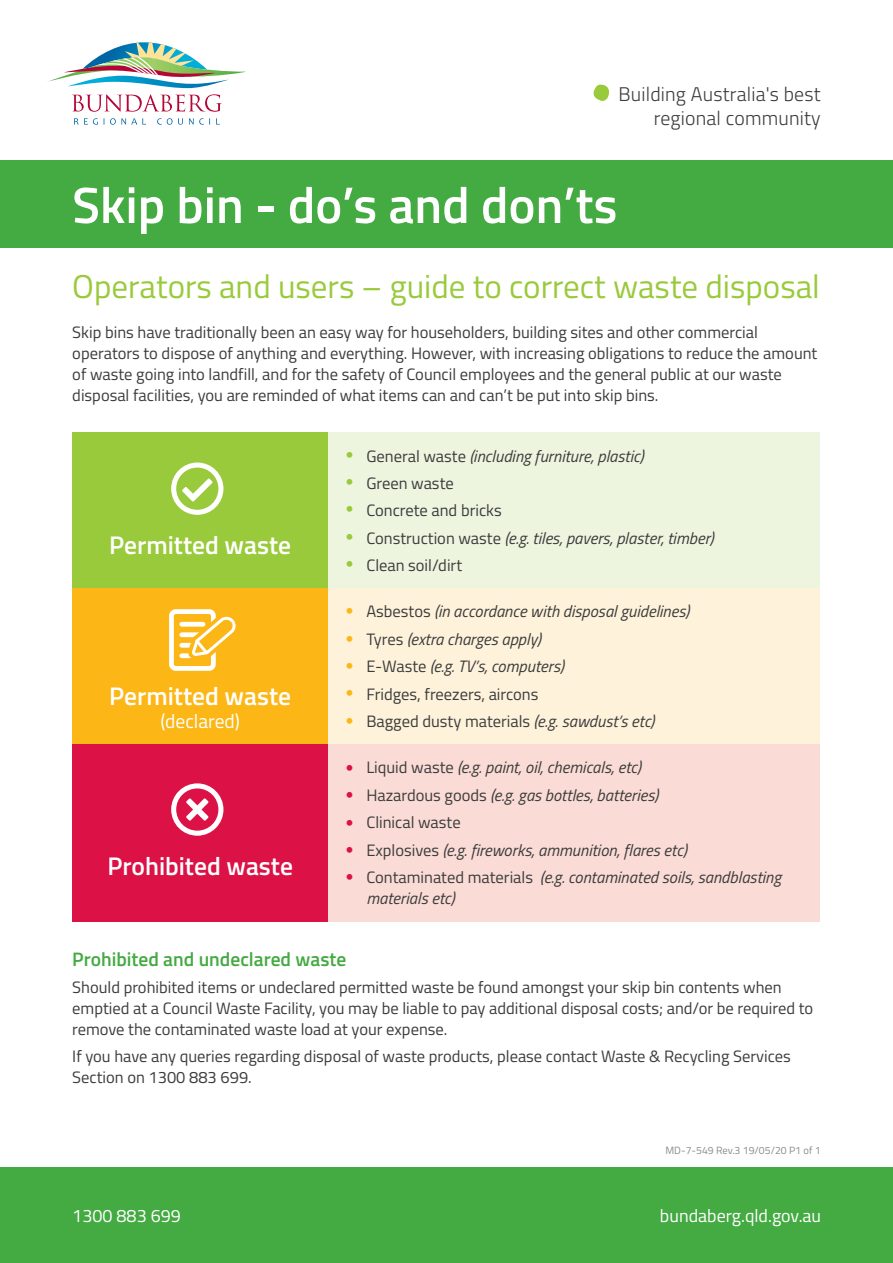
<style>
.page{position:relative;width:893px;height:1263px;background:#fff}
.page>*{position:absolute;margin:0;border:0;box-sizing:border-box;transform-origin:0 0}
.t1{font:600 51px "Titillium";color:#fff}
.t2{font:33px "Titillium";color:#99ca3b}
.t3{font:600 25.5px "Titillium";color:#fff}
.t4{font:300 19.8px/23.7px "Titillium";letter-spacing:.01em;color:#3b3c3d;text-align:right}
.t5{font:600 19.5px "Titillium";color:#44aa42}
.t6{font:19.5px "Titillium";color:#fff}
.t7{font:18px "Titillium";color:#fff}
.t8{font:16.5px/21px "Titillium";color:#3b3c3d}
.t9{font:italic 16.5px/27.5px "Titillium";color:#3b3c3d}
.t10{font:10.5px "Titillium";color:#8a8b8c}
.s1{font-style:italic}
.s2{font-style:normal}
</style>
<div class="page">
<svg style="left:72px;top:94px;width:150px;height:18px"></svg>
<svg style="left:74px;top:118px;width:24px;height:7px"></svg>
<svg style="left:104px;top:118px;width:42px;height:7px"></svg>
<svg style="left:157px;top:118px;width:26px;height:7px"></svg>
<svg style="left:189px;top:118px;width:21px;height:7px"></svg>
<svg style="left:216px;top:118px;width:4px;height:7px"></svg>
<svg style="left:47px;top:42px;width:198px;height:46px"></svg>
<svg style="left:593px;top:84px;width:17px;height:17px"></svg>
<div style="left:0;top:160px;width:893px;height:87px;background:#44aa42"></div>
<div style="left:0;top:1167px;width:893px;height:96px;background:#44aa42"></div>
<div style="left:72px;top:432px;width:256px;height:156px;background:#99ca3b"></div>
<div style="left:328px;top:432px;width:491px;height:156px;background:#edf5df"></div>
<div style="left:72px;top:588px;width:256px;height:156px;background:#fcb615"></div>
<div style="left:328px;top:588px;width:491px;height:156px;background:#fef2da"></div>
<div style="left:72px;top:744px;width:256px;height:178px;background:#dc1145"></div>
<div style="left:328px;top:744px;width:491px;height:178px;background:#fadbd5"></div>
<svg style="left:171px;top:462px;width:52px;height:53px"></svg>
<svg style="left:171px;top:783px;width:52px;height:53px"></svg>
<div style="left:169px;top:609px;width:47px;height:62px;border:5px solid #fff;border-radius:4px"></div>
<svg style="left:180px;top:609px;width:56px;height:57px"></svg>
<p class="t4" style="left:618px;top:81px;width:204px">Building Australia's best regional community</p>
<h1 class="t1" style="left:72px;top:167px;width:547px">Skip bin - do’s and don’ts</h1>
<h2 class="t2" style="left:72px;top:263px;width:749px">Operators and users – guide to correct waste disposal</h2>
<p class="t8" style="left:72px;top:321px;width:747px">Skip bins have traditionally been an easy way for householders, building sites and other commercial operators to dispose of anything and everything. However, with increasing obligations to reduce the amount of waste going into landfill, and for the safety of Council employees and the general public at our waste disposal facilities, you are reminded of what items can and can’t be put into skip bins.</p>
<h3 class="t3" style="left:109px;top:526px;width:183px">Permitted waste</h3>
<h3 class="t3" style="left:109px;top:677px;width:183px">Permitted waste</h3>
<p class="t6" style="left:160px;top:707px;width:81px">(declared)</p>
<h3 class="t3" style="left:107px;top:847px;width:187px">Prohibited waste</h3>
<p class="t8" style="left:366px;top:441px;width:349px;line-height:27.5px">General waste <span class="s1">(including furniture, plastic)<br></span>Green waste<br>Concrete and bricks<br>Construction waste <span class="s1">(e.g. tiles, pavers, plaster, timber)<br></span>Clean soil/dirt</p>
<p class="t9" style="left:366px;top:597px;width:324px"><span class="s2">Asbestos</span> (in accordance with disposal guidelines)<br><span class="s2">Tyres</span> (extra charges apply)<br><span class="s2">E-Waste</span> (e.g. TV’s, computers)<br><span class="s2">Fridges, freezers, aircons<br>Bagged dusty materials</span> (e.g. sawdust’s etc)</p>
<p class="t9" style="left:366px;top:753px;width:416px"><span class="s2">Liquid waste</span> (e.g. paint, oil, chemicals, etc)<br><span class="s2">Hazardous goods</span> (e.g. gas bottles, batteries)<br><span class="s2">Clinical waste<br>Explosives</span> (e.g. fireworks, ammunition, flares etc)<br><span class="s2">Contaminated materials</span> (e.g. contaminated soils, sandblasting</p>
<p class="t9" style="left:366px;top:883px;width:90px">materials etc)</p>
<p class="t5" style="left:72px;top:944px;width:276px">Prohibited and undeclared waste</p>
<p class="t8" style="left:72px;top:976px;width:742px">Should prohibited items or undeclared permitted waste be found amongst your skip bin contents when emptied at a Council Waste Facility, you may be liable to pay additional disposal costs; and/or be required to remove the contaminated waste load at your expense.</p>
<p class="t8" style="left:72px;top:1045px;width:720px">If you have any queries regarding disposal of waste products, please contact Waste &amp; Recycling Services<br>Section on 1300 883 699.</p>
<p class="t10" style="left:665px;top:1143px;width:157px">MD-7-549 Rev.3 19/05/20 P1 of 1</p>
<p class="t7" style="left:72px;top:1202px;width:110px">1300 883 699</p>
<p class="t7" style="left:660px;top:1202px;width:163px">bundaberg.qld.gov.au</p>
</div>
